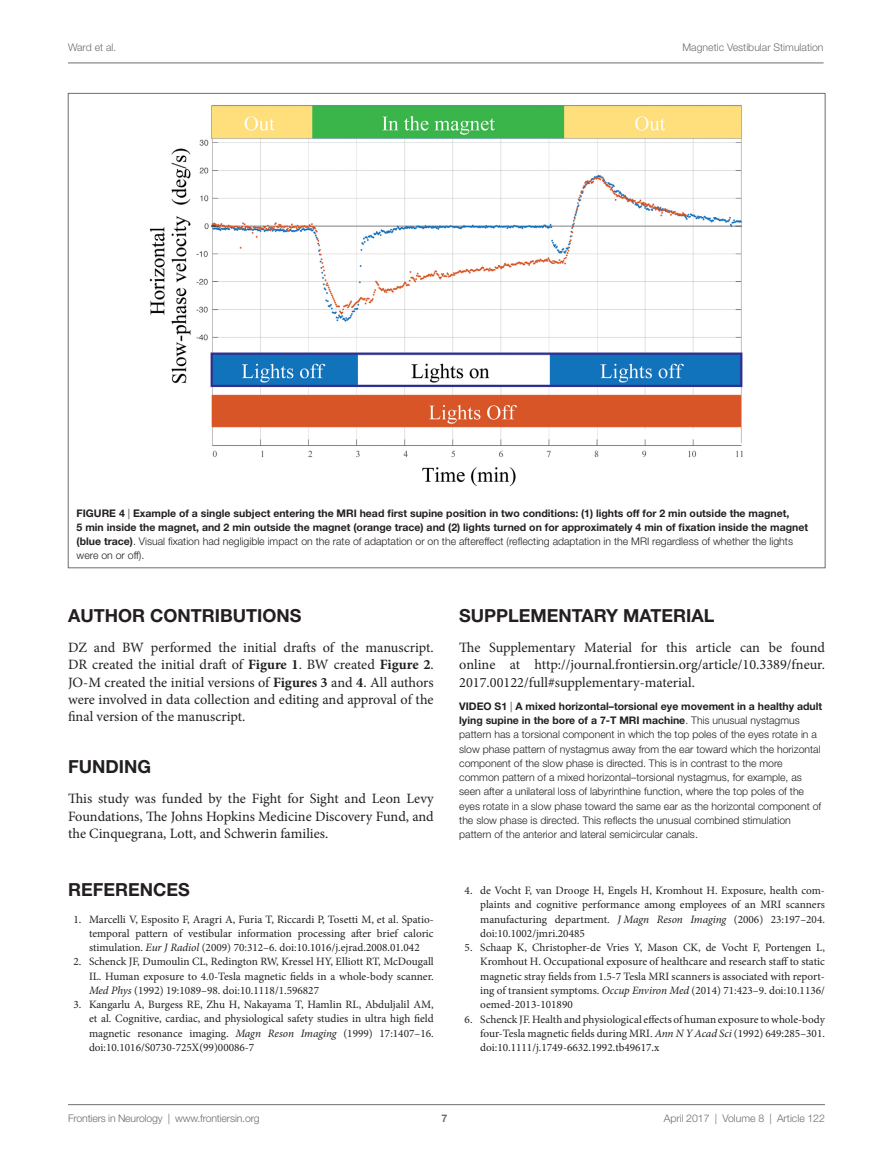
<style>
.page{position:relative;width:893px;height:1170px;background:#fff}
.page>*{position:absolute;margin:0;border:0;box-sizing:border-box;transform-origin:0 0}
.t1{font:700 18px "Helvetica Neue LT Std";color:#231f20}
.t2{font:14.25px/17.2px "Minion Pro";color:#231f20;text-align:justify}
.t3{font:11.25px/14.2px "Minion Pro";color:#231f20;text-align:justify}
.t4{font:300 10.5px/14.2px "Helvetica Neue LT Std";color:#231f20}
.t5{font:700 10.5px/14.2px "Helvetica Neue LT Std";color:#231f20}
.t6{font:300 10.5px "Helvetica Neue LT Std";color:#6c6d70}
.t7{font:700 10.5px "Helvetica Neue LT Std";color:#6c6d70}
.s1{font-weight:300}
.s2{font-weight:700}
.s3{font-style:italic}
</style>
<div class="page">
<img style="left:149px;top:105px;width:594px;height:381px">
<hr style="left:68px;top:1104px;width:757px;height:1px;background:#6c6d70">
<hr style="left:68px;top:63px;width:755px;height:1px;background:#6c6d70">
<p class="t6" style="left:68px;top:41px;width:50px">Ward et al.</p>
<p class="t6" style="left:683px;top:41px;width:142px">Magnetic Vestibular Stimulation</p>
<p class="t5" style="left:77px;top:505px;width:733px;text-indent:33px">e 4 <span class="s1">|</span> Example of a single subject entering the MRI head first supine position in two conditions: (1) lights off for 2 min outside the magnet,<br>5 min inside the magnet, and 2 min outside the magnet (orange trace) and (2) lights turned on for approximately 4 min of fixation inside the magnet (blue trace)<span class="s1">. Visual fixation had negligible impact on the rate of adaptation or on the aftereffect (reflecting adaptation in the MRI regardless of whether the lights were on or off).</span></p>
<p class="t5" style="left:77px;top:505px;width:18px">Figur</p>
<h1 class="t1" style="left:68px;top:604px;width:235px">AUTHOR CONTRIBUTIONS</h1>
<p class="t2" style="left:68px;top:639px;width:367px">DZ and BW performed the initial drafts of the manuscript.<br>DR created the initial draft of <span class="s2">Figure 1</span>. BW created <span class="s2">Figure 2</span>.<br>JO-M created the initial versions of <span class="s2">Figures 3</span> and <span class="s2">4</span>. All authors were involved in data collection and editing and approval of the final version of the manuscript.</p>
<h1 class="t1" style="left:68px;top:755px;width:84px">FUNDING</h1>
<p class="t2" style="left:68px;top:790px;width:367px">This study was funded by the Fight for Sight and Leon Levy Foundations, The Johns Hopkins Medicine Discovery Fund, and the Cinquegrana, Lott, and Schwerin families.</p>
<h1 class="t1" style="left:68px;top:878px;width:123px">REFERENCES</h1>
<p class="t3" style="left:89px;top:911px;width:346px;text-indent:-16px">1. Marcelli V, Esposito F, Aragri A, Furia T, Riccardi P, Tosetti M, et al. Spatio&shy;temporal pattern of vestibular information processing after brief caloric stimulation. <span class="s3">Eur J Radiol</span> (2009) 70:312–6. doi:10.1016/j.ejrad.2008.01.042</p>
<p class="t3" style="left:89px;top:954px;width:346px;text-indent:-16px">2. Schenck JF, Dumoulin CL, Redington RW, Kressel HY, Elliott RT, McDougall IL. Human exposure to 4.0-Tesla magnetic fields in a whole-body scanner.<br><span class="s3">Med Phys</span> (1992) 19:1089–98. doi:10.1118/1.596827</p>
<p class="t3" style="left:89px;top:997px;width:346px;text-indent:-16px">3. Kangarlu A, Burgess RE, Zhu H, Nakayama T, Hamlin RL, Abduljalil AM, et al. Cognitive, cardiac, and physiological safety studies in ultra high field magnetic resonance imaging. <span class="s3">Magn Reson Imaging</span> (1999) 17:1407–16. doi:10.1016/S0730-725X(99)00086-7</p>
<h1 class="t1" style="left:459px;top:604px;width:257px">SUPPLEMENTARY MATERIAL</h1>
<p class="t2" style="left:459px;top:639px;width:367px">The Supplementary Material for this article can be found online at http://journal.frontiersin.org/article/10.3389/fneur.<br>2017.00122/full#supplementary-material.</p>
<p class="t4" style="left:459px;top:698px;width:364px"><span class="s2">VI DEO S1</span> | <span class="s2">A mixed horizontal–torsional eye movement in a healthy adult lying supine in the bore of a 7-T MRI machine</span>. This unusual nystagmus pattern has a torsional component in which the top poles of the eyes rotate in a slow phase pattern of nystagmus away from the ear toward which the horizontal component of the slow phase is directed. This is in contrast to the more common pattern of a mixed horizontal–torsional nystagmus, for example, as seen after a unilateral loss of labyrinthine function, where the top poles of the eyes rotate in a slow phase toward the same ear as the horizontal component of the slow phase is directed. This reflects the unusual combined stimulation pattern of the anterior and lateral semicircular canals.</p>
<p class="t3" style="left:480px;top:883px;width:346px;text-indent:-16px">4. de Vocht F, van Drooge H, Engels H, Kromhout H. Exposure, health com&shy;plaints and cognitive performance among employees of an MRI scanners manufacturing department. <span class="s3">J Magn Reson Imaging</span> (2006) 23:197–204. doi:10.1002/jmri.20485</p>
<p class="t3" style="left:480px;top:940px;width:346px;text-indent:-16px">5. Schaap K, Christopher-de Vries Y, Mason CK, de Vocht F, Portengen L, Kromhout H. Occupational exposure of healthcare and research staff to static magnetic stray fields from 1.5-7 Tesla MRI scanners is associated with report&shy;ing of transient symptoms. <span class="s3">Occup Environ Med</span> (2014) 71:423–9. doi:10.1136/ oemed-2013-101890</p>
<p class="t3" style="left:480px;top:1011px;width:346px;text-indent:-16px">6. Schenck JF. Health and physiological effects of human exposure to whole-body four-Tesla magnetic fields during MRI. <span class="s3">Ann N Y Acad Sci</span> (1992) 649:285–301. doi:10.1111/j.1749-6632.1992.tb49617.x</p>
<p class="t6" style="left:68px;top:1111px;width:193px">Frontiers in Neurology | www.frontiersin.org</p>
<p class="t6" style="left:664px;top:1111px;width:163px">April 2017 | Volume 8 | Article 122</p>
<p class="t7" style="left:441px;top:1111px;width:7px">7</p>
</div>
